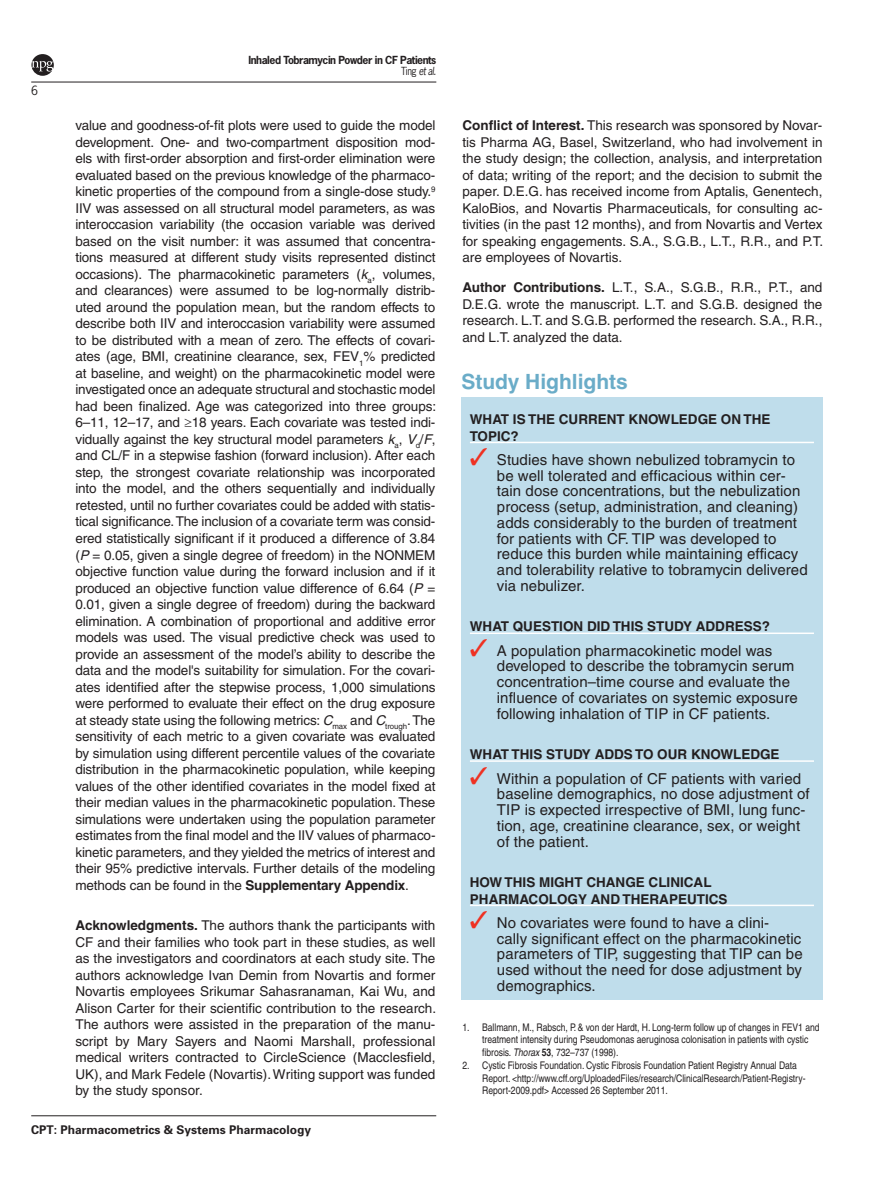
<style>
.page{position:relative;width:893px;height:1191px;background:#fff}
.page>*{position:absolute;margin:0;border:0;box-sizing:border-box;transform-origin:0 0}
.t1{font:700 21px "Helvetica";color:#6aacc8}
.t2{font:15px/15.8px "Helvetica";letter-spacing:.005em;color:#231f20}
.t3{font:13.5px/16.5px "Helvetica";color:#231f20;text-align:justify}
.t4{font:700 13.5px/16.5px "Helvetica";color:#231f20}
.t5{font:700 12px "Univers";color:#231f20}
.t6{font:12px "News Gothic";color:#231f20}
.t7{font:condensed 10.5px/12.8px "Helvetica";letter-spacing:-.005em;color:#231f20}
.t8{font:700 10.5px/11.7px "News Gothic";letter-spacing:-.045em;color:#231f20;text-align:right}
.s1{font-weight:400}
.s2{font-weight:400;font-style:italic}
.s3{font-style:italic}
.s4{font-weight:700}
.s5{color:#ef3122}
</style>
<div class="page">
<hr style="left:31px;top:1115px;width:405px;height:1px;background:#231f20">
<hr style="left:31px;top:82px;width:405px;height:1px;background:#231f20">
<svg style="left:31px;top:54px;width:23px;height:22px"></svg>
<div style="left:461px;top:397px;width:361px;height:602px;background:#bfddeb"></div>
<hr style="left:470px;top:442px;width:344px;height:1px;background:#fff">
<hr style="left:470px;top:632px;width:344px;height:2px;background:#fff">
<hr style="left:470px;top:760px;width:344px;height:2px;background:#fff">
<hr style="left:470px;top:904px;width:344px;height:2px;background:#fff">
<p class="t6" style="left:31px;top:82px;width:8px">6</p>
<p class="t8" style="left:249px;top:53px;width:189px">Inhaled Tobramycin Powder in CF Patients<br><span class="s1">Ting</span> <span class="s2">et al.</span></p>
<p class="t3" style="left:75px;top:117px;width:362px">value and goodness-of-fit plots were used to guide the model development. One- and two-compartment disposition mod&shy;els with first-order absorption and first-order elimination were evaluated based on the previous knowledge of the pharmaco&shy;kinetic properties of the compound from a single-dose study.<sup>9<br></sup>IIV was assessed on all structural model parameters, as was interoccasion variability (the occasion variable was derived based on the visit number: it was assumed that concentra&shy;tions measured at different study visits represented distinct occasions). The pharmacokinetic parameters (<span class="s3">k</span><sub>a</sub>, volumes, and clearances) were assumed to be log-normally distrib&shy;uted around the population mean, but the random effects to describe both IIV and interoccasion variability were assumed to be distributed with a mean of zero. The effects of covari&shy;ates (age, BMI, creatinine clearance, sex, FEV<sub>1</sub>% predicted at baseline, and weight) on the pharmacokinetic model were investigated once an adequate structural and stochastic model had been finalized. Age was categorized into three groups:<br>6–11, 12–17, and ≥18 years. Each covariate was tested indi&shy;vidually against the key structural model parameters <span class="s3">k</span><sub>a</sub>, <span class="s3">V</span><sub>d</sub>/<span class="s3">F</span>, and CL/F in a stepwise fashion (forward inclusion). After each step, the strongest covariate relationship was incorporated into the model, and the others sequentially and individually retested, until no further covariates could be added with statis&shy;tical significance. The inclusion of a covariate term was consid&shy;ered statistically significant if it produced a difference of 3.84 (<span class="s3">P</span> = 0.05, given a single degree of freedom) in the NONMEM objective function value during the forward inclusion and if it produced an objective function value difference of 6.64 (<span class="s3">P</span> = 0.01, given a single degree of freedom) during the backward elimination. A combination of proportional and additive error models was used. The visual predictive check was used to provide an assessment of the model’s ability to describe the data and the model's suitability for simulation. For the covari&shy;ates identified after the stepwise process, 1,000 simulations were performed to evaluate their effect on the drug exposure at steady state using the following metrics: <span class="s3">C</span><sub>max</sub> and <span class="s3">C</span><sub>trough</sub>. The sensitivity of each metric to a given covariate was evaluated by simulation using different percentile values of the covariate distribution in the pharmacokinetic population, while keeping values of the other identified covariates in the model fixed at their median values in the pharmacokinetic population. These simulations were undertaken using the population parameter estimates from the final model and the IIV values of pharmaco&shy;kinetic parameters, and they yielded the metrics of interest and their 95% predictive intervals. Further details of the modeling methods can be found in the <span class="s4">Supplementary Appendix</span>.</p>
<p class="t3" style="left:75px;top:917px;width:362px"><span class="s4">Acknowledgments.</span> The authors thank the participants with CF and their families who took part in these studies, as well as the investigators and coordinators at each study site. The authors acknowledge Ivan Demin from Novartis and former Novartis employees Srikumar Sahasranaman, Kai Wu, and Alison Carter for their scientific contribution to the research.<br>The authors were assisted in the preparation of the manu&shy;script by Mary Sayers and Naomi Marshall, professional medical writers contracted to CircleScience (Macclesfield, UK), and Mark Fedele (Novartis). Writing support was funded by the study sponsor.</p>
<p class="t5" style="left:31px;top:1122px;width:282px">CPT: Pharmacometrics &amp; Systems Pharmacology</p>
<p class="t3" style="left:462px;top:117px;width:362px"><span class="s4">Conflict of Interest.</span> This research was sponsored by Novar&shy;tis Pharma AG, Basel, Switzerland, who had involvement in the study design; the collection, analysis, and interpretation of data; writing of the report; and the decision to submit the paper. D.E.G. has received income from Aptalis, Genentech, KaloBios, and Novartis Pharmaceuticals, for consulting ac&shy;tivities (in the past 12 months), and from Novartis and Vertex for speaking engagements. S.A., S.G.B., L.T., R.R., and P.T. are employees of Novartis.</p>
<p class="t3" style="left:462px;top:279px;width:362px"><span class="s4">Author Contributions.</span> L.T., S.A., S.G.B., R.R., P.T., and D.E.G. wrote the manuscript. L.T. and S.G.B. designed the research. L.T. and S.G.B. performed the research. S.A., R.R., and L.T. analyzed the data.</p>
<h1 class="t1" style="left:461px;top:368px;width:168px">Study Highlights</h1>
<p class="t4" style="left:470px;top:411px;width:302px">WHAT IS THE CURRENT KNOWLEDGE ON THE<br>TOPIC?</p>
<p class="t2" style="left:497px;top:452px;width:312px;text-indent:-27px"><span class="s5">✓</span> Studies have shown nebulized tobramycin to be well tolerated and efficacious within cer&shy;tain dose concentrations, but the nebulization process (setup, administration, and cleaning) adds considerably to the burden of treatment for patients with CF. TIP was developed to reduce this burden while maintaining efficacy and tolerability relative to tobramycin delivered via nebulizer.</p>
<p class="t4" style="left:470px;top:618px;width:302px">WHAT QUESTION DID THIS STUDY ADDRESS?</p>
<p class="t2" style="left:497px;top:642px;width:302px;text-indent:-27px"><span class="s5">✓</span> A population pharmacokinetic model was developed to describe the tobramycin serum concentration–time course and evaluate the influence of covariates on systemic exposure following inhalation of TIP in CF patients.</p>
<p class="t4" style="left:470px;top:746px;width:311px">WHAT THIS STUDY ADDS TO OUR KNOWLEDGE</p>
<p class="t2" style="left:497px;top:770px;width:314px;text-indent:-27px"><span class="s5">✓</span> Within a population of CF patients with varied baseline demographics, no dose adjustment of TIP is expected irrespective of BMI, lung func&shy;tion, age, creatinine clearance, sex, or weight of the patient.</p>
<p class="t4" style="left:470px;top:874px;width:147px">HOW THIS MIGHT CHANG</p>
<p class="t4" style="left:470px;top:874px;width:259px;text-indent:166px">E CLINICAL<br>PHARMACOLOGY AN D THERAPEUTICS</p>
<p class="t2" style="left:497px;top:914px;width:307px;text-indent:-27px"><span class="s5">✓</span> No covariates were found to have a clini&shy;cally significant effect on the pharmacokinetic parameters of TIP, suggesting that TIP can be used without the need for dose adjustment by demographics.</p>
<p class="t7" style="left:482px;top:1020px;width:339px;text-indent:-20px">1. Ballmann, M., Rabsch, P. &amp; von der Hardt, H. Long-term follow up of changes in FEV1 and treatment intensity during Pseudomonas aeruginosa colonisation in patients with cystic fibrosis. <span class="s3">Thorax</span> <span class="s4">53</span>, 732–737 (1998).</p>
<p class="t7" style="left:482px;top:1058px;width:325px;text-indent:-20px">2. Cystic Fibrosis Foundation. Cystic Fibrosis Foundation Patient Registry Annual Data<br>Report. &lt;http://www.cff.org/UploadedFiles/research/ClinicalResearch/Patient-Registry-<br>Report-2009.pdf&gt; Accessed 26 September 2011.</p>
</div>
